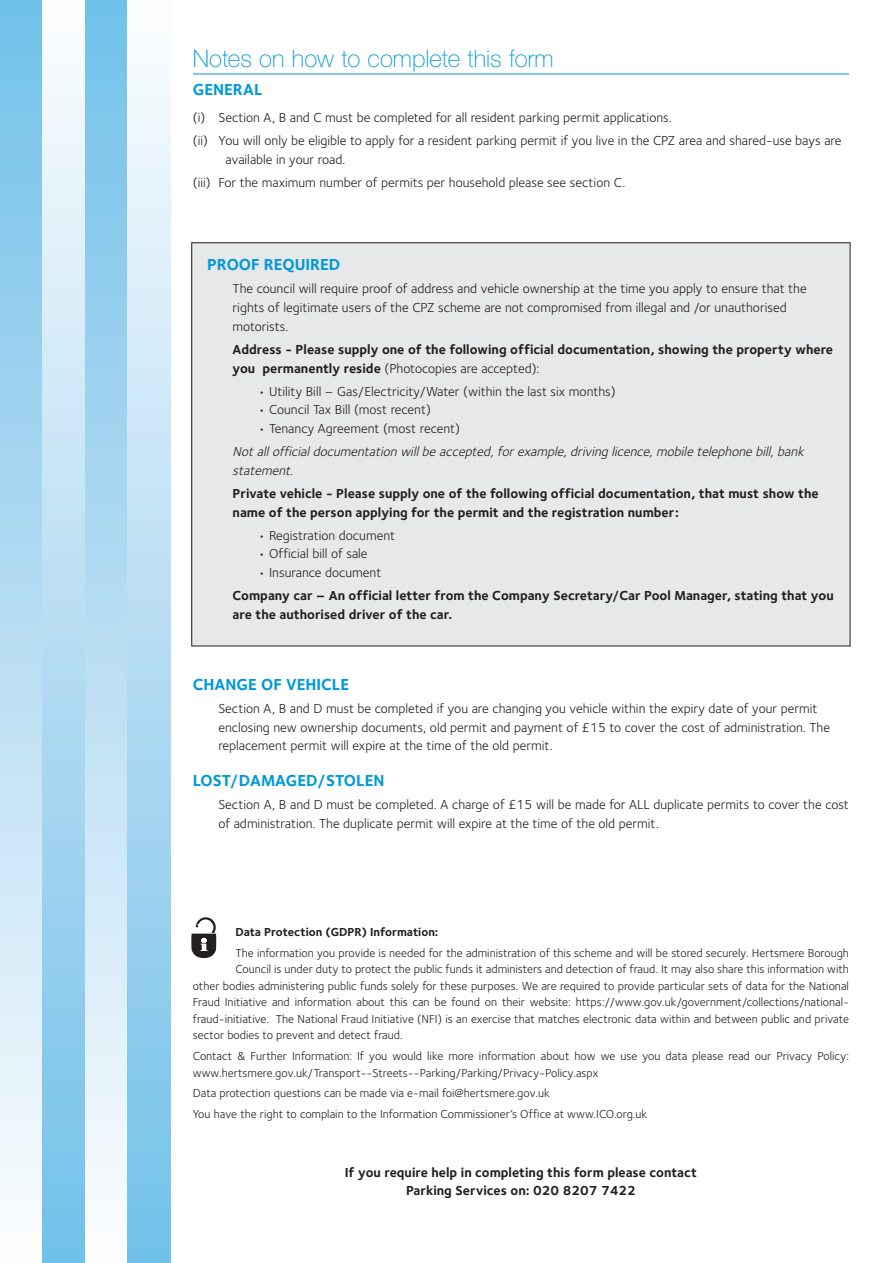
<style>
.page{position:relative;width:893px;height:1263px;background:#fff}
.page>*{position:absolute;margin:0;border:0;box-sizing:border-box;transform-origin:0 0}
.t1{font:100 24px "Helvetica Neue";color:#0099d8}
.t2{font:700 16.5px "Foundry Sterling";color:#0099d8}
.t3{font:13.5px/18.8px "Foundry Sterling";color:#231f20}
.t4{font:700 13.5px/18.8px "Foundry Sterling";color:#231f20}
.t5{font:italic 13.5px/18.8px "Foundry Sterling";color:#231f20}
.t6{font:12px/16.5px "Foundry Sterling";color:#231f20}
.t7{font:700 12px "Foundry Sterling";color:#231f20}
.s1{font-weight:400}
</style>
<div class="page">
<div style="left:0;top:0;width:43px;height:1263px;background:linear-gradient(to bottom,#72c0e9,#fcfcfe)"></div>
<div style="left:43px;top:0;width:42px;height:1263px;background:linear-gradient(to bottom,#fcfcfe,#72c0e9)"></div>
<div style="left:85px;top:0;width:43px;height:1263px;background:linear-gradient(to bottom,#72c0e9,#fcfcfe)"></div>
<div style="left:128px;top:0;width:42px;height:1263px;background:linear-gradient(to bottom,#fcfcfe,#72c0e9)"></div>
<hr style="left:193px;top:74px;width:656px;height:1px;background:#0099d8">
<svg style="left:191px;top:917px;width:25px;height:41px"></svg>
<div style="left:192px;top:243px;width:658px;height:403px;background:#e7e8e9"></div>
<h1 class="t1" style="left:193px;top:40px;width:362px">Notes on how to complete this form</h1>
<p class="t2" style="left:193px;top:82px;width:71px">GENERAL</p>
<p class="t3" style="left:193px;top:107px;width:650px;line-height:23px">(i) Section A, B and C must be completed for all resident parking permit applications.<br>(ii) You will only be eligible to apply for a resident parking permit if you live in the CPZ area and shared-use bays are</p>
<p class="t3" style="left:193px;top:149px;width:434px;line-height:23px;text-indent:33px">available in your road.<br>(iii) For the maximum number of permits per household please see section C.</p>
<p class="t2" style="left:207px;top:258px;width:135px">PROOF REQUIRED</p>
<p class="t3" style="left:233px;top:281px;width:576px">The council will require proof of address and vehicle ownership at the time you apply to ensure that the rights of legitimate users of the CPZ scheme are not compromised from illegal and /or unauthorised motorists.</p>
<p class="t4" style="left:233px;top:341px;width:602px">Address - Please supply one of the following official documentation, showing the property where you permanently reside <span class="s1">(Photocopies are accepted):</span></p>
<p class="t3" style="left:258px;top:383px;width:359px">• Utility Bill – Gas/Electricity/Water (within the last six months)</p>
<p class="t3" style="left:258px;top:402px;width:174px">• Council Tax Bill (most recent)</p>
<p class="t3" style="left:258px;top:420px;width:203px">• Tenancy Agreement (most recent)</p>
<p class="t5" style="left:233px;top:443px;width:575px">Not all official documentation will be accepted, for example, driving licence, mobile telephone bill, bank statement.</p>
<p class="t4" style="left:233px;top:485px;width:588px">Private vehicle - Please supply one of the following official documentation, that must show the name of the person applying for the permit and the registration number:</p>
<p class="t3" style="left:258px;top:527px;width:138px">• Registration document</p>
<p class="t3" style="left:258px;top:546px;width:111px">• Official bill of sale</p>
<p class="t3" style="left:258px;top:564px;width:125px">• Insurance document</p>
<p class="t4" style="left:233px;top:587px;width:603px">Company car – An official letter from the Company Secretary/Car Pool Manager, stating that you are the authorised driver of the car.</p>
<p class="t2" style="left:193px;top:678px;width:158px">CHANGE OF VEHICLE</p>
<p class="t3" style="left:218px;top:700px;width:613px">Section A, B and D must be completed if you are changing you vehicle within the expiry date of your permit enclosing new ownership documents, old permit and payment of £15 to cover the cost of administration. The replacement permit will expire at the time of the old permit.</p>
<p class="t2" style="left:193px;top:774px;width:193px">LOST/DAMAGED/STOLEN</p>
<p class="t3" style="left:218px;top:796px;width:632px">Section A, B and D must be completed. A charge of £15 will be made for ALL duplicate permits to cover the cost of administration. The duplicate permit will expire at the time of the old permit.</p>
<p class="t7" style="left:235px;top:927px;width:204px">Data Protection (GDPR) Information:</p>
<p class="t6" style="left:235px;top:946px;width:615px">The information you provide is needed for the administration of this scheme and will be stored securely. Hertsmere Borough</p>
<p class="t6" style="left:235px;top:962px;width:615px">Council is under duty to protect the public funds it administers and detection of fraud. It may also share this information with</p>
<p class="t6" style="left:193px;top:979px;width:658px">other bodies administering public funds solely for these purposes. We are required to provide particular sets of data for the National</p>
<p class="t6" style="left:193px;top:995px;width:658px">Fraud Initiative and information about this can be found on their website: https://www.gov.uk/government/collections/national-</p>
<p class="t6" style="left:193px;top:1012px;width:658px">fraud-initiative. The National Fraud Initiative (NFI) is an exercise that matches electronic data within and between public and private</p>
<p class="t6" style="left:193px;top:1028px;width:211px">sector bodies to prevent and detect fraud.</p>
<p class="t6" style="left:193px;top:1049px;width:658px">Contact &amp; Further Information: If you would like more information about how we use you data please read our Privacy Policy: www.hertsmere.gov.uk/Transport--Streets--Parking/Parking/Privacy-Policy.aspx</p>
<p class="t6" style="left:193px;top:1084px;width:456px;line-height:20.7px">Data protection questions can be made via e-mail foi@hertsmere.gov.uk<br>You have the right to complain to the Information Commissioner’s Office at www.ICO.org.uk</p>
<p class="t4" style="left:345px;top:1164px;width:354px;line-height:18px;text-align:center">If you require help in completing this form please contact<br>Parking Services on: 020 8207 7422</p>
</div>
